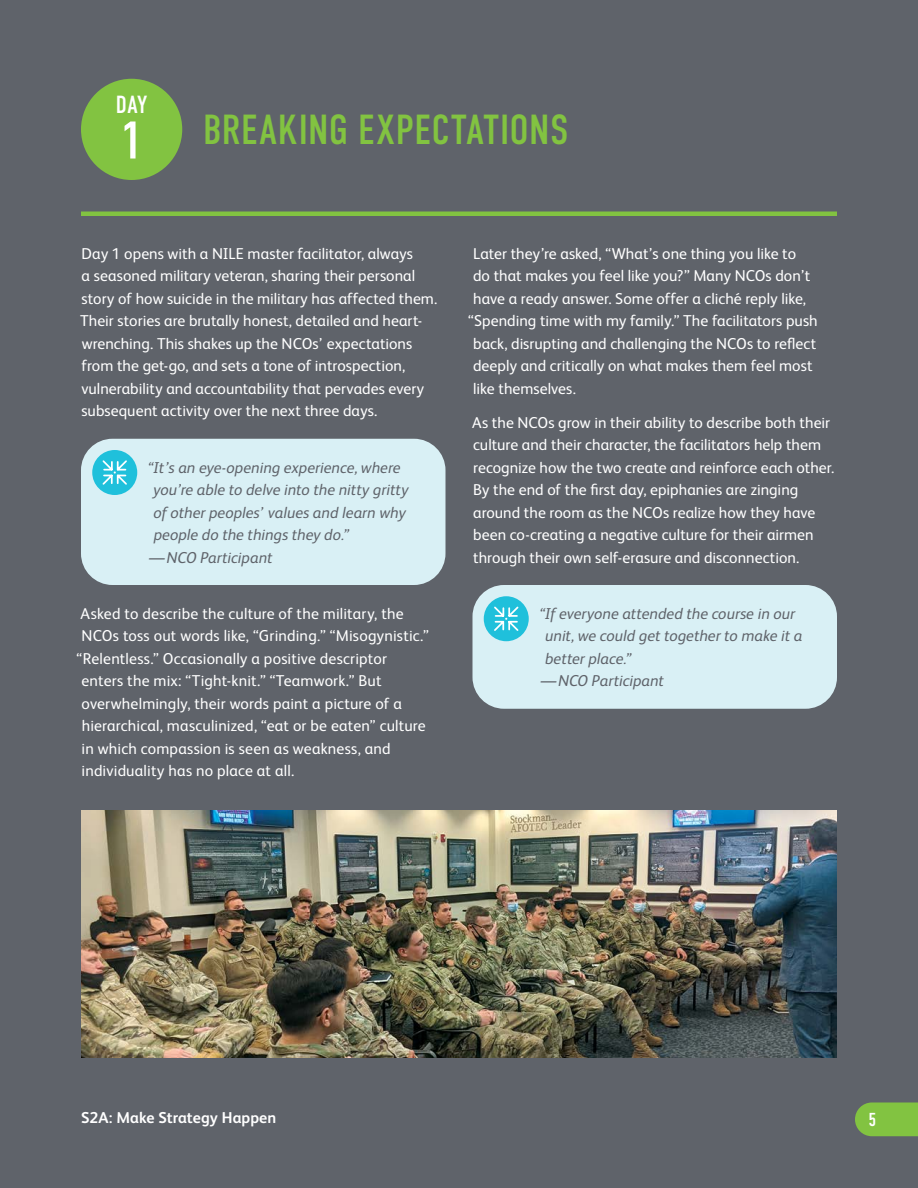
<style>
.page{position:relative;width:918px;height:1188px;background:#5f636a}
.page>*{position:absolute;margin:0;border:0;box-sizing:border-box;transform-origin:0 0}
.t1{font:52.8px "DIN Condensed";color:#fff}
.t2{font:42px "DIN Condensed";letter-spacing:.015em;color:#82c341}
.t3{font:24.75px "DIN Condensed";color:#fff}
.t4{font:18.75px "DIN Condensed";color:#fff}
.t5{font:15.75px/22.5px "FS Albert";letter-spacing:.005em;color:#fff}
.t6{font:italic 15.75px/22.5px "FS Albert";color:#5f636a}
.t7{font:700 15.75px "FS Albert";letter-spacing:.005em;color:#fff}
</style>
<div class="page">
<div style="left:81px;top:439px;width:365px;height:146px;background:#d9f0f5;border-radius:32px"></div>
<div style="left:472px;top:585px;width:365px;height:124px;background:#d9f0f5;border-radius:32px"></div>
<div style="left:92px;top:450px;width:45px;height:45px;background:#1fc0db;border-radius:50%"></div>
<svg style="left:102px;top:460px;width:25px;height:25px"></svg>
<div style="left:484px;top:596px;width:45px;height:45px;background:#1fc0db;border-radius:50%"></div>
<svg style="left:494px;top:606px;width:25px;height:25px"></svg>
<svg style="left:855px;top:1102px;width:63px;height:34px;background:#7fbc43"></svg>
<div style="left:81px;top:79px;width:101px;height:101px;background:#82c341;border-radius:50%"></div>
<img style="left:81px;top:810px;width:756px;height:248px">
<hr style="left:81px;top:212px;width:756px;height:4px;background:#82c341">
<h3 class="t3" style="left:116px;top:91px;width:33px">DAY</h3>
<h1 class="t1" style="left:121px;top:111px;width:24px">1</h1>
<h2 class="t2" style="left:203px;top:106px;width:367px">BREAKING EXPECTATIONS</h2>
<p class="t5" style="left:80px;top:241px;width:359px">Day 1 opens with a NILE master facilitator, always<br>a seasoned military veteran, sharing their personal story of how suicide in the military has affected them.<br>Their stories are brutally honest, detailed and heart&shy;wrenching. This shakes up the NCOs’ expectations from the get-go, and sets a tone of introspection, vulnerability and accountability that pervades every subsequent activity over the next three days.</p>
<p class="t6" style="left:148px;top:455px;width:262px">“It’s an eye-opening experience, where you’re able to delve into the nitty gritty of other peoples’ values and learn why people do the things they do.”<br>—NCO Participant</p>
<p class="t5" style="left:81px;top:601px;width:325px">Asked to describe the culture of the military, the</p>
<p class="t5" style="left:82px;top:624px;width:349px">NCOs toss out words like, “Grinding.” “Misogynistic.”</p>
<p class="t5" style="left:77px;top:646px;width:312px">“Relentless.” Occasionally a positive descriptor</p>
<p class="t5" style="left:82px;top:669px;width:302px">enters the mix: “Tight-knit.” “Teamwork.” But</p>
<p class="t5" style="left:82px;top:691px;width:322px">overwhelmingly, their words paint a picture of a</p>
<p class="t5" style="left:82px;top:714px;width:346px">hierarchical, masculinized, “eat or be eaten” culture</p>
<p class="t5" style="left:82px;top:736px;width:311px">in which compassion is seen as weakness, and</p>
<p class="t5" style="left:82px;top:759px;width:214px">individuality has no place at all.</p>
<p class="t5" style="left:473px;top:241px;width:324px">Later they’re asked, “What’s one thing you like to</p>
<p class="t5" style="left:473px;top:264px;width:339px">do that makes you feel like you?” Many NCOs don’t</p>
<p class="t5" style="left:473px;top:286px;width:334px">have a ready answer. Some offer a cliché reply like,</p>
<p class="t5" style="left:468px;top:309px;width:351px">“Spending time with my family.” The facilitators push</p>
<p class="t5" style="left:473px;top:331px;width:345px">back, disrupting and challenging the NCOs to reflect</p>
<p class="t5" style="left:473px;top:354px;width:341px">deeply and critically on what makes them feel most</p>
<p class="t5" style="left:473px;top:376px;width:104px">like themselves.</p>
<p class="t5" style="left:472px;top:410px;width:364px">As the NCOs grow in their ability to describe both their culture and their character, the facilitators help them recognize how the two create and reinforce each other.<br>By the end of the first day, epiphanies are zinging around the room as the NCOs realize how they have been co-creating a negative culture for their airmen through their own self-erasure and disconnection.</p>
<p class="t6" style="left:539px;top:601px;width:265px">“If everyone attended the course in our unit, we could get together to make it a better place.”<br>—NCO Participant</p>
<p class="t7" style="left:81px;top:1107px;width:197px">S2A: Make Strategy Happen</p>
<p class="t4" style="left:868px;top:1109px;width:9px">5</p>
</div>
